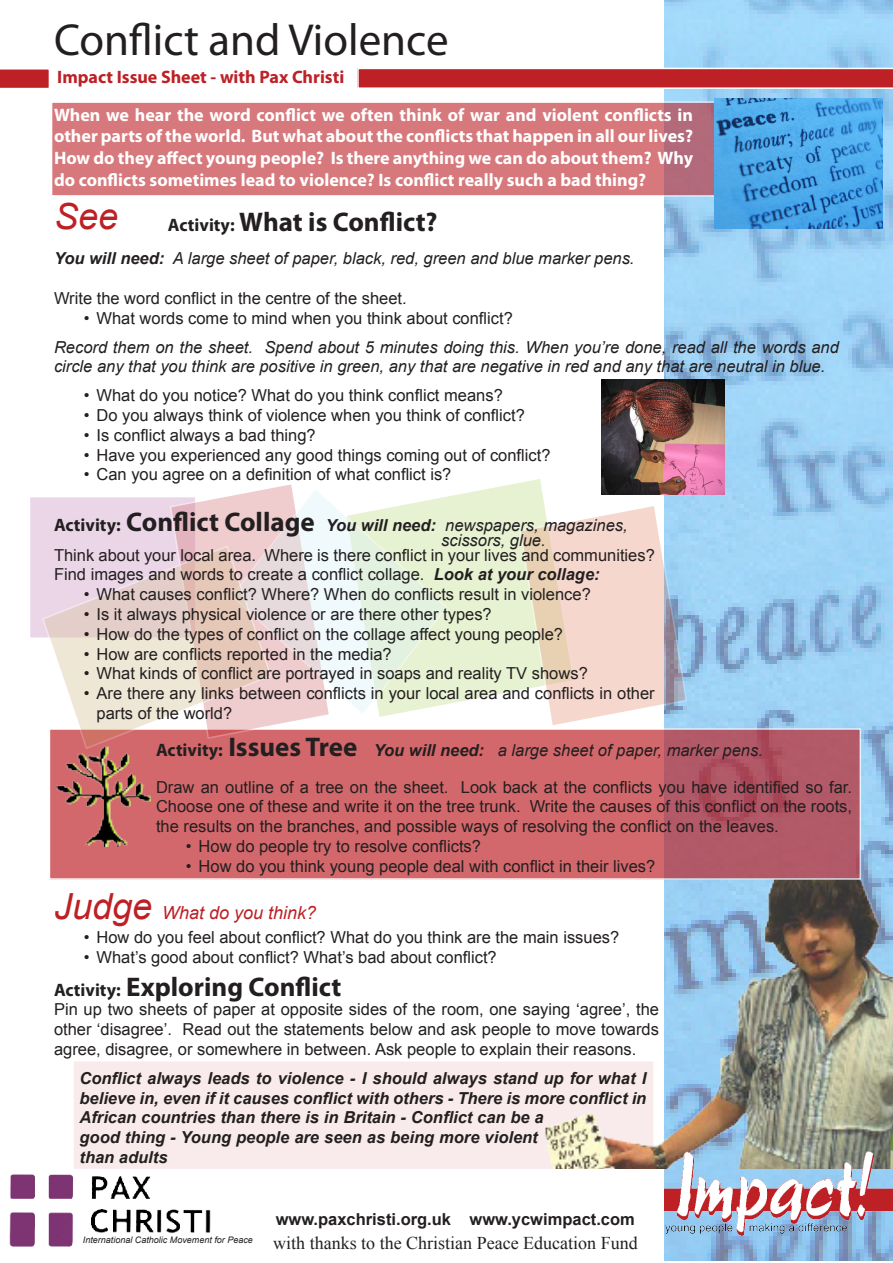
<style>
.page{position:relative;width:893px;height:1263px;background:#fff}
.page>*{position:absolute;margin:0;border:0;box-sizing:border-box;transform-origin:0 0}
.t1{font:45px "Myriad Pro";color:#231f20}
.t2{font:italic 36px "Arial";color:#bd2025}
.main_text{font:700 27px "Myriad Pro";color:#231f20}
.main_text-2{font:700 18px/21.6px "Myriad Pro";color:#fff;text-align:justify}
.t3{font:18px "Times New Roman";color:#231f20}
.t4{font:700 18px "Myriad Pro";color:#bd2025}
.t5{font:italic 18px "Arial";color:#bd2025}
.bullets{font:16.5px/19.8px "Arial";color:#231f20}
.main_text-3{font:16.5px/19.8px "Arial";color:#231f20;text-align:justify}
.main_text-4{font:italic 16.5px/19.8px "Arial";color:#231f20}
.main_text-5{font:italic 700 16.5px/19.8px "Arial";color:#231f20}
.main_text-6{font:700 16.5px "Arial";color:#231f20}
.t6{font:italic 9px "Arial";color:#231f20}
.s1{font-size:18px}
.s2{font-weight:700}
.s3{font-family:"Myriad Pro";font-weight:700;font-style:normal;font-size:18px}
.s4{font-family:"Myriad Pro";font-weight:700;font-style:normal;font-size:27px}
.s5{font-weight:700;font-style:italic}
.s6{font-size:36px}
</style>
<div class="page">
<img style="left:665px;top:0;width:228px;height:1260px">
<div style="left:73px;top:1061px;width:581px;height:108px;background:#f9ebec"></div>
<svg style="left:0;top:69px;width:49px;height:19px"></svg>
<svg style="left:357px;top:68px;width:536px;height:21px;background:#c53d41"></svg>
<img style="left:545px;top:880px;width:348px;height:288px">
<svg style="left:52px;top:731px;width:806px;height:146px;background:#c76269"></svg>
<div style="left:49px;top:728px;width:812px;height:152px;border:2px solid #fff"></div>
<img style="left:664px;top:1151px;width:229px;height:102px">
<svg style="left:54px;top:104px;width:660px;height:90px;background:#d4777b"></svg>
<div style="left:51px;top:101px;width:785px;height:96px;border:2px solid #fff"></div>
<img style="left:602px;top:379px;width:122px;height:116px">
<div style="left:29px;top:496px;width:167px;height:142px;background:#ebd6e8"></div>
<div style="left:29px;top:496px;width:168px;height:143px;border:2px solid #fff"></div>
<svg style="left:169px;top:484px;width:162px;height:256px"></svg>
<svg style="left:448px;top:479px;width:96px;height:225px;background:#e8f3d5"></svg>
<svg style="left:230px;top:486px;width:218px;height:231px"></svg>
<svg style="left:41px;top:544px;width:232px;height:206px"></svg>
<svg style="left:518px;top:503px;width:170px;height:225px;background:#e7d9d2"></svg>
<div style="left:161px;top:800px;width:159px;height:80px;background:#d2686b"></div>
<img style="left:714px;top:99px;width:168px;height:130px">
<img style="left:56px;top:745px;width:94px;height:101px">
<img style="left:9px;top:1174px;width:202px;height:73px">
<div style="left:83px;top:1236px;width:170px;height:17px;background:#fff"></div>
<p class="t1" style="left:54px;top:12px;width:396px">Conflict and Violence</p>
<p class="t4" style="left:57px;top:65px;width:289px">Impact Issue Sheet - with Pax Christi</p>
<p class="main_text-2" style="left:54px;top:103px;width:641px">When we hear the word conflict we often think of war and violent conflicts in other parts of the world. But what about the conflicts that happen in all our lives?<br>How do they affect young people? Is there anything we can do about them? Why do conflicts sometimes lead to violence? Is conflict really such a bad thing?</p>
<p class="t2" style="left:54px;top:193px;width:66px">See</p>
<p class="main_text" style="left:168px;top:204px;width:271px"><span class="s1">Activity:</span> What is Conflict?</p>
<p class="main_text-4" style="left:54px;top:249px;width:582px"><span class="s2">You will need:</span> A large sheet of paper, black, red, green and blue marker pens.</p>
<p class="main_text-3" style="left:54px;top:288px;width:354px">Write the word conflict in the centre of the sheet.</p>
<p class="bullets" style="left:84px;top:308px;width:431px">• What words come to mind when you think about conflict?</p>
<p class="main_text-4" style="left:54px;top:337px;width:786px">Record them on the sheet. Spend about 5 minutes doing this. When you’re done, read all the words and circle any that you think are positive in green, any that are negative in red and any that are neutral in blue.</p>
<p class="bullets" style="left:84px;top:386px;width:421px">• What do you notice? What do you think conflict means?</p>
<p class="bullets" style="left:84px;top:405px;width:443px">• Do you always think of violence when you think of conflict?</p>
<p class="bullets" style="left:84px;top:425px;width:233px">• Is conflict always a bad thing?</p>
<p class="bullets" style="left:84px;top:445px;width:468px">• Have you experienced any good things coming out of conflict?</p>
<p class="bullets" style="left:84px;top:465px;width:369px">• Can you agree on a definition of what conflict is?</p>
<p class="main_text-4" style="left:54px;top:516px;width:575px"><span class="s3">Activity:</span> <span class="s4">Conflict Collage</span> <span class="s2">You will need:</span> newspapers, magazines,</p>
<p class="main_text-4" style="left:441px;top:531px;width:106px">scissors, glue.</p>
<p class="main_text-3" style="left:54px;top:545px;width:602px">Think about your local area. Where is there conflict in your lives and communities?<br>Find images and words to create a conflict collage. <span class="s5">Look at your collage:</span></p>
<p class="bullets" style="left:84px;top:585px;width:509px">• What causes conflict? Where? When do conflicts result in violence?</p>
<p class="bullets" style="left:84px;top:604px;width:409px">• Is it always physical violence or are there other types?</p>
<p class="bullets" style="left:84px;top:624px;width:481px">• How do the types of conflict on the collage affect young people?</p>
<p class="bullets" style="left:84px;top:644px;width:310px">• How are conflicts reported in the media?</p>
<p class="bullets" style="left:84px;top:664px;width:506px">• What kinds of conflict are portrayed in soaps and reality TV shows?</p>
<p class="bullets" style="left:97px;top:684px;width:560px;text-indent:-13px">• Are there any links between conflicts in your local area and conflicts in other parts of the world?</p>
<p class="main_text-4" style="left:156px;top:740px;width:608px"><span class="s3">Activity:</span> <span class="s4">Issues Tree</span> <span class="s2">You will need:</span> a large sheet of paper, marker pens.</p>
<p class="main_text-3" style="left:156px;top:777px;width:698px">Draw an outline of a tree on the sheet. Look back at the conflicts you have identified so far.<br>Choose one of these and write it on the tree trunk. Write the causes of this conflict on the roots, the results on the branches, and possible ways of resolving the conflict on the leaves.</p>
<p class="bullets" style="left:186px;top:836px;width:297px">• How do people try to resolve conflicts?</p>
<p class="bullets" style="left:186px;top:856px;width:471px">• How do you think young people deal with conflict in their lives?</p>
<p class="t5" style="left:54px;top:901px;width:264px"><span class="s6">Judge</span> What do you think?</p>
<p class="bullets" style="left:84px;top:928px;width:537px">• How do you feel about conflict? What do you think are the main issues?</p>
<p class="bullets" style="left:84px;top:947px;width:414px">• What’s good about conflict? What’s bad about conflict?</p>
<p class="main_text" style="left:54px;top:969px;width:289px"><span class="s1">Activity:</span> Exploring Conflict</p>
<p class="main_text-3" style="left:54px;top:1000px;width:607px">Pin up two sheets of paper at opposite sides of the room, one saying ‘agree’, the other ‘disagree’. Read out the statements below and ask people to move towards agree, disagree, or somewhere in between. Ask people to explain their reasons.</p>
<p class="main_text-5" style="left:80px;top:1069px;width:568px">Conflict always leads to violence - I should always stand up for what I believe in, even if it causes conflict with others - There is more conflict in African countries than there is in Britain - Conflict can be a<br>good thing - Young people are seen as being more violent<br>than adults</p>
<p class="main_text-6" style="left:276px;top:1208px;width:361px">www.paxchristi.org.uk www.ycwimpact.com</p>
<p class="t6" style="left:83px;top:1234px;width:172px">International Catholic Movement for Peace</p>
<p class="t3" style="left:273px;top:1231px;width:366px">with thanks to the Christian Peace Education Fund</p>
</div>
